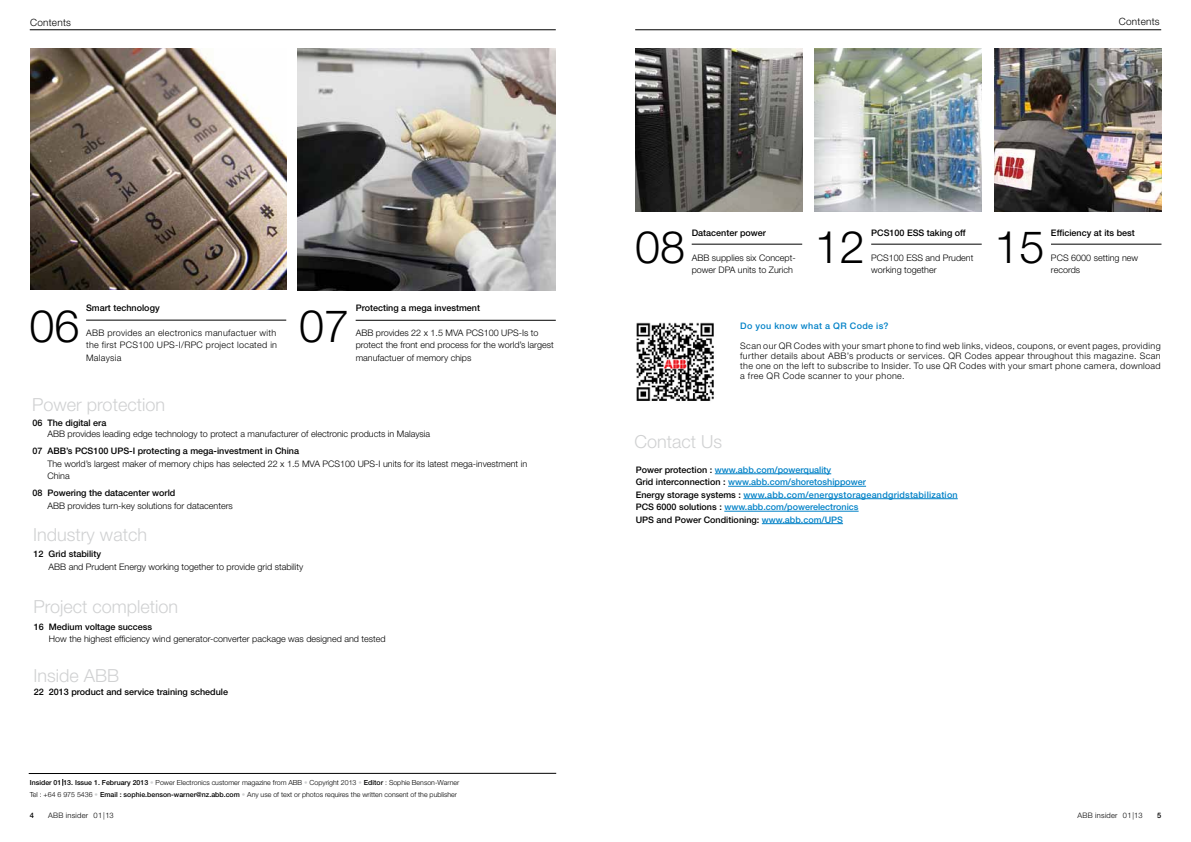
<style>
.page{position:relative;width:1191px;height:842px;background:#fff}
.page>*{position:absolute;margin:0;border:0;box-sizing:border-box;transform-origin:0 0}
.t1{font:300 45px "Helvetica Neue LT Std";color:#000}
.t2{font:300 18px "Helvetica Neue LT Std";color:#d0d1d2}
.t3{font:300 10px "Helvetica Neue LT Std";letter-spacing:.025em;color:#000}
.t4{font:300 9px/12.5px "Helvetica Neue LT Std";color:#000}
.t5{font:500 9px "Helvetica Neue LT Std";color:#000}
.t6{font:500 9px/12.5px "Helvetica Neue LT Std";color:#0081c7}
.t7{font:500 9px "Helvetica Neue LT Std";letter-spacing:.04em;color:#0081c7}
.t8{font:300 7.5px "Helvetica Neue LT Std";letter-spacing:.03em;color:#000}
.t9{font:500 7.5px "Helvetica Neue LT Std";color:#000}
.t10{font:300 7px/12.5px "Helvetica Neue LT Std";color:#000}
.s1{font-weight:500}
.s2{color:#d0d1d2}
.s3{color:#000}
</style>
<div class="page">
<hr style="left:30px;top:30px;width:526px;height:1px;background:#000">
<hr style="left:635px;top:30px;width:526px;height:1px;background:#000">
<hr style="left:29px;top:773px;width:527px;height:1px;background:#000">
<hr style="left:86px;top:320px;width:200px;height:1px;background:#000">
<img style="left:30px;top:49px;width:256px;height:241px">
<hr style="left:356px;top:320px;width:200px;height:1px;background:#000">
<img style="left:298px;top:49px;width:258px;height:241px">
<img style="left:635px;top:49px;width:167px;height:163px">
<hr style="left:691px;top:244px;width:111px;height:1px;background:#000">
<img style="left:636px;top:322px;width:78px;height:79px">
<img style="left:815px;top:49px;width:166px;height:163px">
<hr style="left:871px;top:244px;width:110px;height:1px;background:#000">
<img style="left:994px;top:49px;width:167px;height:163px">
<hr style="left:1051px;top:244px;width:110px;height:1px;background:#000">
<hr style="left:715px;top:473px;width:116px;height:1px;background:#0081c7">
<hr style="left:728px;top:486px;width:138px;height:1px;background:#0081c7">
<hr style="left:743px;top:498px;width:214px;height:1px;background:#0081c7">
<hr style="left:724px;top:511px;width:134px;height:1px;background:#0081c7">
<hr style="left:762px;top:523px;width:81px;height:1px;background:#0081c7">
<p class="t3" style="left:30px;top:16px;width:43px">Contents</p>
<p class="t5" style="left:86px;top:302px;width:75px">Smart technology</p>
<p class="t4" style="left:86px;top:326px;width:192px;text-align:justify">ABB provides an electronics manufactuer with the first PCS100 UPS-I/RPC project located in Malaysia</p>
<h2 class="t2" style="left:32px;top:393px;width:134px">Power protection</h2>
<p class="t5" style="left:32px;top:417px;width:76px">06 The digital era</p>
<p class="t4" style="left:47px;top:428px;width:384px">ABB provides leading edge technology to protect a manufacturer of electronic products in Malaysia</p>
<p class="t5" style="left:32px;top:446px;width:268px">07 ABB’s PCS100 UPS-I protecting a mega-investment in China</p>
<p class="t4" style="left:47px;top:457px;width:481px">The world’s largest maker of memory chips has selected 22 x 1.5 MVA PCS100 UPS-I units for its latest mega-investment in<br>China</p>
<p class="t5" style="left:32px;top:488px;width:144px">08 Powering the datacenter world</p>
<p class="t4" style="left:47px;top:499px;width:187px">ABB provides turn-key solutions for datacenters</p>
<p class="t5" style="left:356px;top:302px;width:126px">Protecting a mega investment</p>
<p class="t4" style="left:356px;top:326px;width:200px">ABB provides 22 x 1.5 MVA PCS100 UPS-Is to protect the front end process for the world’s largest manufactuer of memory chips</p>
<h1 class="t1" style="left:29px;top:299px;width:52px">06</h1>
<h1 class="t1" style="left:299px;top:299px;width:52px">07</h1>
<h2 class="t2" style="left:33px;top:524px;width:115px">Industry watch</h2>
<p class="t5" style="left:34px;top:549px;width:69px">12 Grid stability</p>
<p class="t4" style="left:49px;top:560px;width:256px">ABB and Prudent Energy working together to provide grid stability</p>
<h2 class="t2" style="left:34px;top:595px;width:146px">Project completion</h2>
<p class="t5" style="left:34px;top:621px;width:120px">16 Medium voltage success</p>
<p class="t4" style="left:49px;top:632px;width:338px">How the highest efficiency wind generator-converter package was designed and tested</p>
<h2 class="t2" style="left:34px;top:664px;width:87px">Inside ABB</h2>
<p class="t5" style="left:34px;top:687px;width:196px">22 2013 product and service training schedule</p>
<p class="t10" style="left:30px;top:776px;width:431px"><span class="s1">Insider 01 13. Issue 1. February 2013</span> <span class="s2">•</span> Power Electronics customer magazine from ABB <span class="s2">•</span> Copyright 2013 <span class="s2">•</span> <span class="s1">Editor</span> : Sophie Benson-Warner<br>Tel : +64 6 975 5436 <span class="s2">•</span> <span class="s1">Email : sophie.benson-warner@nz.abb.com</span> <span class="s2">•</span> Any use of text or photos requires the written consent of the publisher</p>
<p class="t3" style="left:1118px;top:16px;width:43px">Contents</p>
<h1 class="t1" style="left:635px;top:220px;width:52px">08</h1>
<p class="t5" style="left:691px;top:227px;width:76px">Datacenter power</p>
<p class="t4" style="left:691px;top:251px;width:106px">ABB supplies six Concept&shy;power DPA units to Zurich</p>
<h1 class="t1" style="left:814px;top:220px;width:52px">12</h1>
<p class="t5" style="left:871px;top:227px;width:96px">PCS100 ESS taking off</p>
<p class="t4" style="left:871px;top:251px;width:104px">PCS100 ESS and Prudent working together</p>
<h1 class="t1" style="left:994px;top:220px;width:52px">15</h1>
<p class="t5" style="left:1051px;top:227px;width:85px">Efficiency at its best</p>
<p class="t4" style="left:1051px;top:251px;width:89px">PCS 6000 setting new records</p>
<p class="t7" style="left:740px;top:320px;width:150px">Do you know what a QR Code is?</p>
<p class="t4" style="left:740px;top:341px;width:422px;line-height:10px;text-align:justify">Scan our QR Codes with your smart phone to find web links, videos, coupons, or event pages, providing further details about ABB’s products or services. QR Codes appear throughout this magazine. Scan the one on the left to subscribe to Insider. To use QR Codes with your smart phone camera, download a free QR Code scanner to your phone.</p>
<h2 class="t2" style="left:634px;top:430px;width:89px">Contact Us</h2>
<p class="t6" style="left:636px;top:463px;width:323px"><span class="s3">Power protection :</span> www.abb.com/powerquality<br><span class="s3">Grid interconnection :</span> www.abb.com/shoretoshippower<br><span class="s3">Energy storage systems :</span> www.abb.com/energystorageandgridstabilization <span class="s3">PCS 6000 solutions :</span> www.abb.com/powerelectronics<br><span class="s3">UPS and Power Conditioning:</span> www.abb.com/UPS</p>
<p class="t9" style="left:30px;top:811px;width:6px">4</p>
<p class="t8" style="left:48px;top:811px;width:67px">ABB insider 01|13</p>
<p class="t8" style="left:1077px;top:811px;width:67px">ABB insider 01|13</p>
<p class="t9" style="left:1157px;top:811px;width:6px">5</p>
</div>
